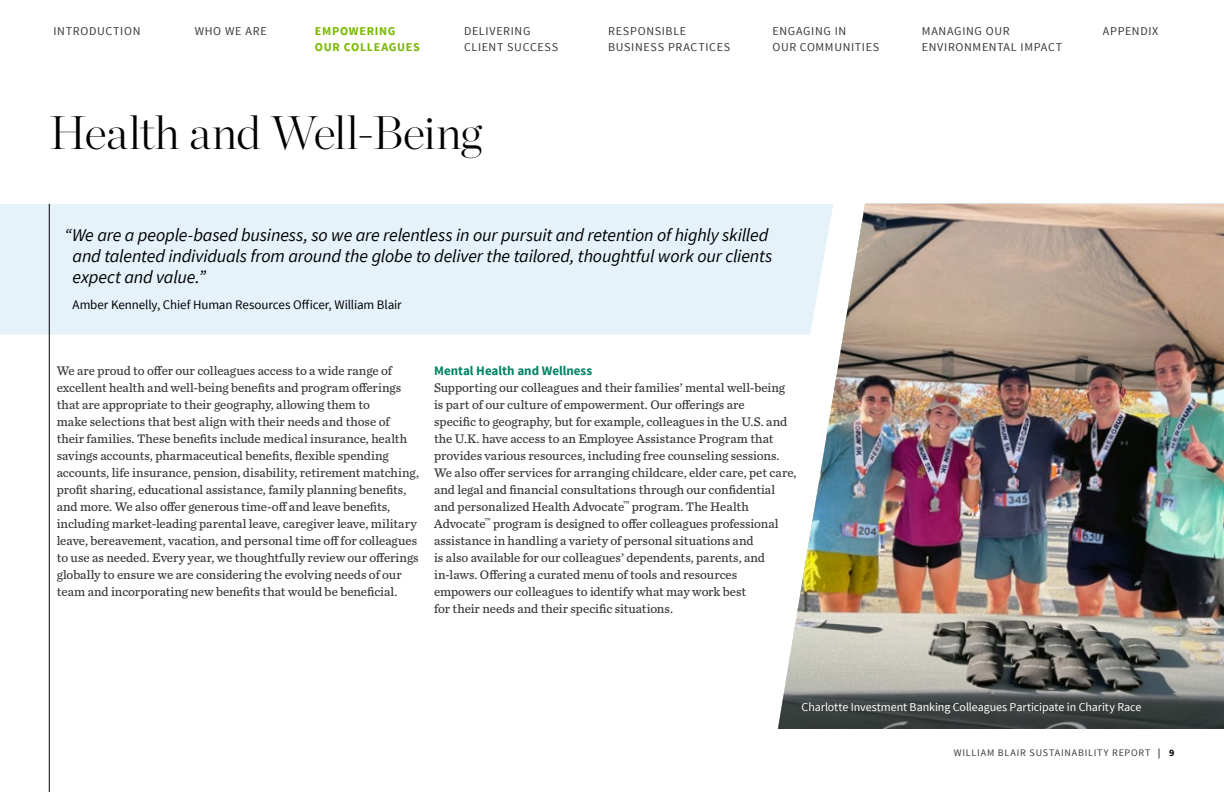
<style>
.page{position:relative;width:1224px;height:792px;background:#fff}
.page>*{position:absolute;margin:0;border:0;box-sizing:border-box;transform-origin:0 0}
.t1{font:200 47px "Chronicle Display";letter-spacing:-.015em;color:#000}
.t2{font:italic 18px/21px "Source Sans Pro";letter-spacing:-.01em;color:#000101}
.t3{font:13px/17px "Chronicle Text G4";color:#393939}
.t4{font:13px "Source Sans Pro";letter-spacing:-.01em;color:#000101}
.t5{font:700 13px "Source Sans Pro";color:#008566}
.t6{font:12px/16px "Source Sans Pro";letter-spacing:.055em;color:#393939}
.t7{font:12px "Source Sans Pro";letter-spacing:-.01em;color:#fff}
.t8{font:700 12px/16px "Source Sans Pro";letter-spacing:.055em;color:#7ab800}
.t9{font:10px "Source Sans Pro";letter-spacing:.08em;color:#393939}
.s1{font-weight:700}
.s2{font-weight:700;color:#000}
</style>
<div class="page">
<img style="left:821px;top:204px;width:403px;height:262px">
<img style="left:778px;top:466px;width:446px;height:263px">
<div style="left:0;top:204px;width:833px;height:131px;background:#e6f2fa"></div>
<hr style="left:49px;top:204px;width:1px;height:588px;background:#000">
<p class="t6" style="left:54px;top:24px;width:88px">INTRODUCTION</p>
<p class="t6" style="left:195px;top:24px;width:74px">WHO WE ARE</p>
<p class="t8" style="left:315px;top:24px;width:106px">EMPOWERING<br>OUR COLLEAGUES</p>
<p class="t6" style="left:464px;top:24px;width:96px">DELIVERING<br>CLIENT SUCCESS</p>
<p class="t6" style="left:608px;top:24px;width:123px">RESPONSIBLE<br>BUSINESS PRACTICES</p>
<p class="t6" style="left:773px;top:24px;width:108px">ENGAGING IN<br>OUR COMMUNITIES</p>
<p class="t6" style="left:922px;top:24px;width:142px">MANAGING OUR<br>ENVIRONMENTAL IMPACT</p>
<p class="t6" style="left:1103px;top:24px;width:57px">APPENDIX</p>
<h1 class="t1" style="left:50px;top:97px;width:435px">Health and Well-Being</h1>
<h2 class="t2" style="left:73px;top:224px;width:701px;text-indent:-8px">“We are a people-based business, so we are relentless in our pursuit and retention of highly skilled and talented individuals from around the globe to deliver the tailored, thoughtful work our clients expect and value.”</h2>
<p class="t4" style="left:73px;top:296px;width:331px">Amber Kennelly, Chief Human Resources Officer, William Blair</p>
<p class="t3" style="left:57px;top:361px;width:364px">We are proud to offer our colleagues access to a wide range of excellent health and well-being benefits and program offerings that are appropriate to their geography, allowing them to<br>make selections that best align with their needs and those of their families. These benefits include medical insurance, health savings accounts, pharmaceutical benefits, flexible spending accounts, life insurance, pension, disability, retirement matching, profit sharing, educational assistance, family planning benefits, and more. We also offer generous time-off and leave benefits, including market-leading parental leave, caregiver leave, military leave, bereavement, vacation, and personal time off for colleagues to use as needed. Every year, we thoughtfully review our offerings globally to ensure we are considering the evolving needs of our team and incorporating new benefits that would be beneficial.</p>
<p class="t5" style="left:434px;top:362px;width:160px">Mental Health and Wellness</p>
<p class="t3" style="left:434px;top:378px;width:364px">Supporting our colleagues and their families’ mental well-being is part of our culture of empowerment. Our offerings are<br>specific to geography, but for example, colleagues in the U.S. and the U.K. have access to an Employee Assistance Program that provides various resources, including free counseling sessions.<br>We also offer services for arranging childcare, elder care, pet care, and legal and financial consultations through our confidential and personalized Health Advocate<sup>™</sup> program. The Health Advocate<sup>™</sup> program is designed to offer colleagues professional assistance in handling a variety of personal situations and<br>is also available for our colleagues’ dependents, parents, and in-laws. Offering a curated menu of tools and resources empowers our colleagues to identify what may work best<br>for their needs and their specific situations.</p>
<p class="t7" style="left:802px;top:700px;width:341px">Charlotte Investment Banking Colleagues Participate in Charity Race</p>
<p class="t9" style="left:954px;top:746px;width:222px">WILLIAM BLAIR SUSTAINABILITY REPORT <span class="s1">|</span> <span class="s2">9</span></p>
</div>
